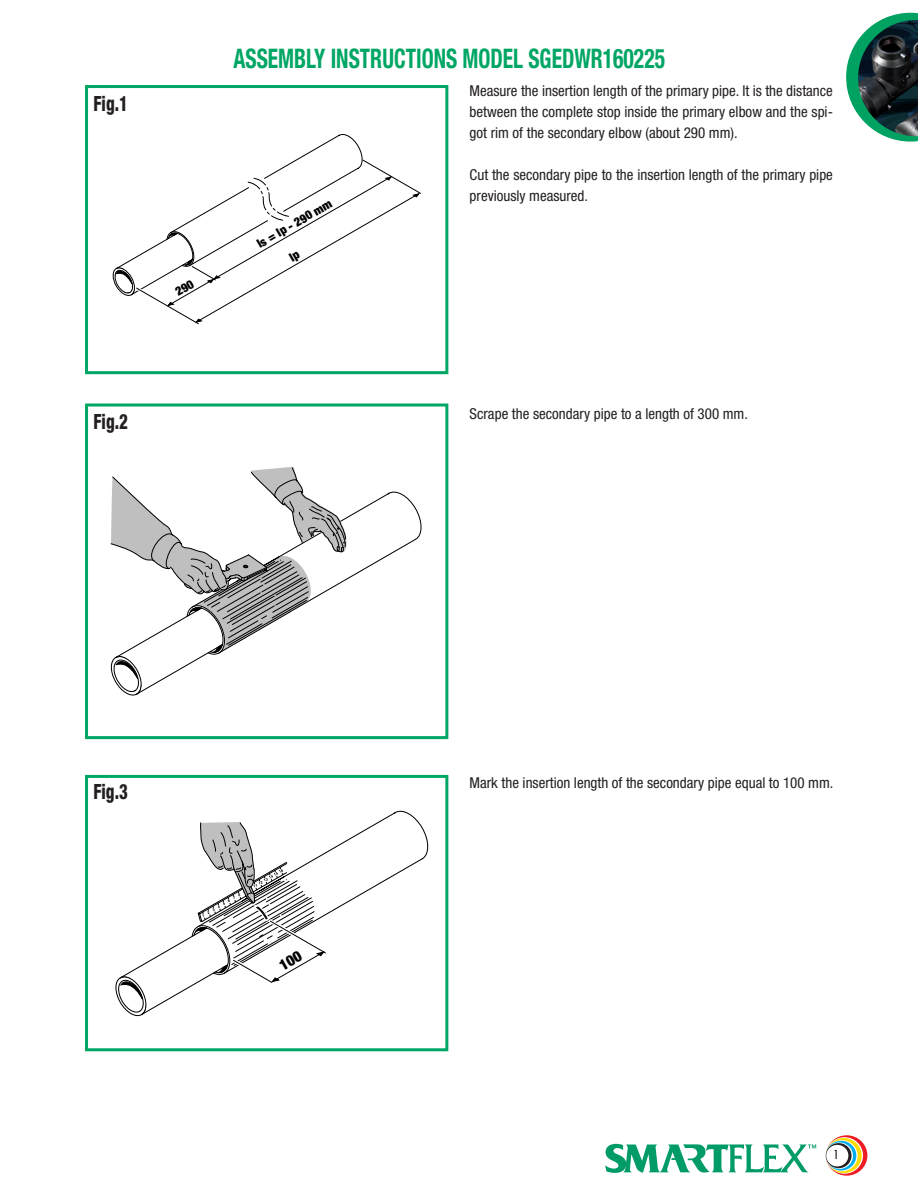
<style>
.page{position:relative;width:918px;height:1188px;background:#fff}
.page>*{position:absolute;margin:0;border:0;box-sizing:border-box;transform-origin:0 0}
._4_Sottotitolo{font:700 condensed 27px "Helvetica Neue LT Std";color:#00a664;scale:.8 1}
.N__Fig{font:800 condensed 21px "Helvetica Neue LT Std";color:#231f20;scale:.8 1}
._5_Testo{font:condensed 15px/21px "Helvetica Neue LT Std";color:#231f20;text-align:justify}
.t1{font:900 condensed 12.3px "Helvetica Neue LT Std";color:#000}
.Normale{font:condensed 12px "Futura Std";color:#231f20}
</style>
<div class="page">
<svg style="left:846px;top:13px;width:72px;height:129px"></svg>
<img style="left:858px;top:20px;width:60px;height:116px">
<svg style="left:605px;top:1144px;width:211px;height:29px"></svg>
<svg style="left:826px;top:1135px;width:41px;height:41px"></svg>
<svg style="left:110px;top:467px;width:307px;height:229px"></svg>
<div style="left:85px;top:404px;width:363px;height:335px;border:3px solid #00a664"></div>
<div style="left:85px;top:775px;width:363px;height:276px;border:3px solid #00a664"></div>
<div style="left:85px;top:85px;width:363px;height:289px;border:3px solid #00a664"></div>
<svg style="left:115px;top:811px;width:309px;height:206px"></svg>
<svg style="left:112px;top:134px;width:309px;height:191px"></svg>
<p class="N__Fig" style="left:94px;top:90px;width:44px">Fig.1</p>
<p class="N__Fig" style="left:94px;top:409px;width:44px">Fig.2</p>
<p class="_4_Sottotitolo" style="left:233px;top:42px;width:541px">ASSEMBLY INSTRUCTIONS MODEL SGEDWR160225</p>
<p class="t1" style="left:254px;top:238px;width:86px;rotate:-30deg">ls = lp - 290 mm</p>
<p class="_5_Testo" style="left:470px;top:80px;width:365px">Measure the insertion length of the primary pipe. It is the distance between the complete stop inside the primary elbow and the spi&shy;got rim of the secondary elbow (about 290 mm).</p>
<p class="_5_Testo" style="left:470px;top:164px;width:365px">Cut the secondary pipe to the insertion length of the primary pipe previously measured.</p>
<p class="_5_Testo" style="left:470px;top:403px;width:280px">Scrape the secondary pipe to a length of 300 mm.</p>
<p class="N__Fig" style="left:94px;top:779px;width:44px">Fig.3</p>
<p class="_5_Testo" style="left:470px;top:772px;width:365px">Mark the insertion length of the secondary pipe equal to 100 mm.</p>
<p class="Normale" style="left:834px;top:1147px;width:6px">1</p>
</div>
